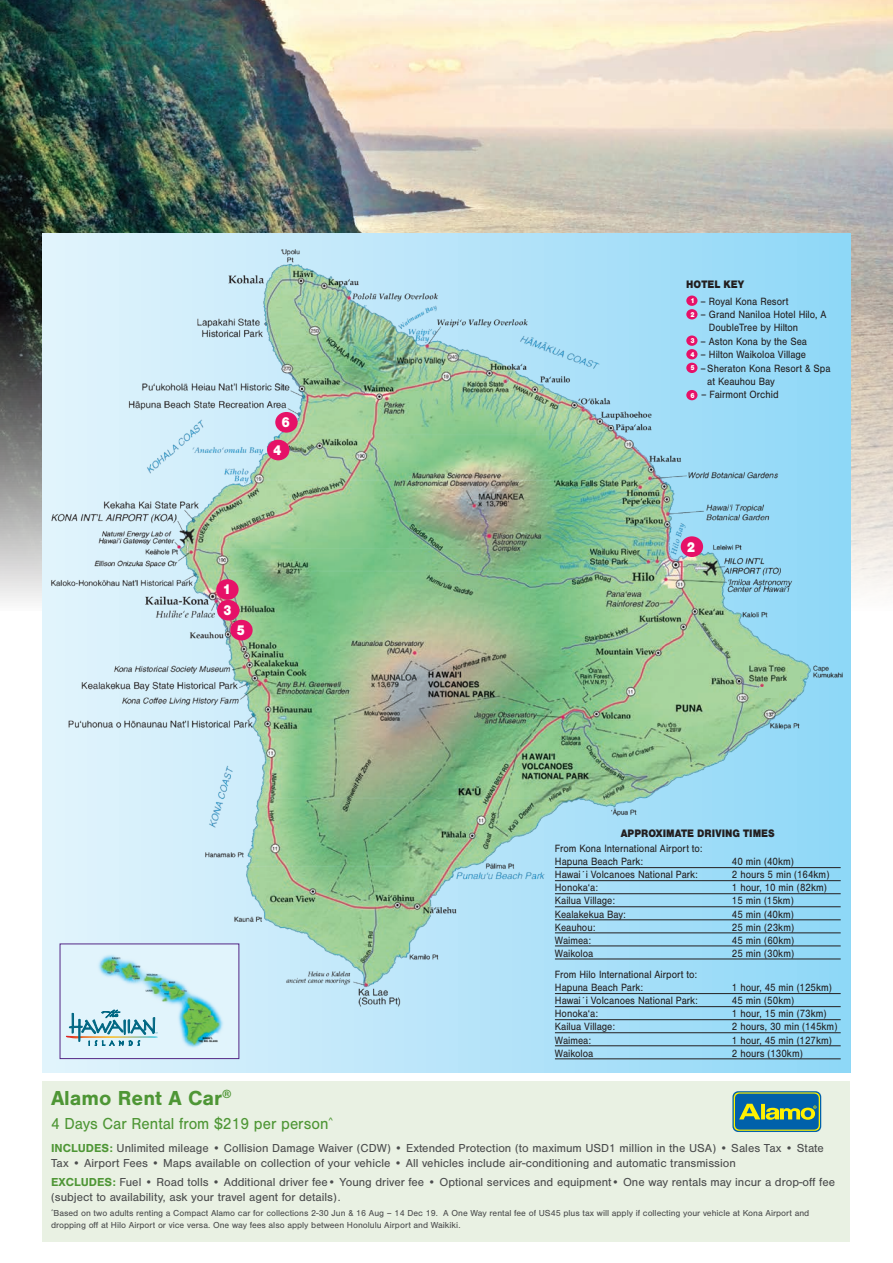
<style>
.page{position:relative;width:893px;height:1263px;background:#fff}
.page>*{position:absolute;margin:0;border:0;box-sizing:border-box;transform-origin:0 0}
.t1{font:700 21px "Nimbus San";color:#4e9635}
.t2{font:16.5px "Nimbus San";color:#4e9635;scale:.95 1}
.t3{font:900 14.55px "Nimbus San";color:#fff;scale:.9 1}
.t4{font:12px/15px "Nimbus San";color:#4b4c4d}
.t5{font:900 11.25px "Nimbus San";color:#231f20;scale:.9 1}
.t6{font:10.95px/13px "Nimbus San";color:#231f20;scale:.9 1}
.t7{font:9px/11.2px "Nimbus San";color:#4b4c4d}
.t8{font:900 7.35px "Nimbus San";color:#fff;scale:.9 1}
.s1{font-weight:700;color:#4e9635}
</style>
<div class="page">
<img style="left:0;top:0;width:893px;height:610px">
<img style="left:43px;top:233px;width:807px;height:839px">
<hr style="left:555px;top:867px;width:286px;height:1px;background:#231f20">
<hr style="left:555px;top:880px;width:286px;height:1px;background:#231f20">
<hr style="left:555px;top:893px;width:286px;height:1px;background:#231f20">
<hr style="left:555px;top:906px;width:286px;height:1px;background:#231f20">
<hr style="left:555px;top:919px;width:286px;height:1px;background:#231f20">
<hr style="left:555px;top:933px;width:286px;height:1px;background:#231f20">
<hr style="left:555px;top:946px;width:286px;height:1px;background:#231f20">
<hr style="left:555px;top:959px;width:286px;height:1px;background:#231f20">
<hr style="left:555px;top:993px;width:286px;height:1px;background:#231f20">
<hr style="left:555px;top:1006px;width:286px;height:1px;background:#231f20">
<hr style="left:555px;top:1019px;width:286px;height:1px;background:#231f20">
<hr style="left:555px;top:1032px;width:286px;height:1px;background:#231f20">
<hr style="left:555px;top:1045px;width:286px;height:1px;background:#231f20">
<hr style="left:555px;top:1058px;width:286px;height:1px;background:#231f20">
<div style="left:43px;top:1081px;width:807px;height:160px;background:#e9f1e3"></div>
<svg style="left:732px;top:1091px;width:89px;height:41px"></svg>
<svg style="left:734px;top:1092px;width:86px;height:39px;background:#42867e"></svg>
<div style="left:216px;top:579px;width:23px;height:21px;background:#e61168;border-radius:50%"></div>
<div style="left:681px;top:536px;width:22px;height:21px;background:#e61168;border-radius:50%"></div>
<div style="left:217px;top:600px;width:22px;height:20px;background:#e61168;border-radius:50%"></div>
<div style="left:267px;top:440px;width:22px;height:20px;background:#e61168;border-radius:50%"></div>
<div style="left:275px;top:412px;width:23px;height:21px;background:#e61168;border-radius:50%"></div>
<div style="left:686px;top:296px;width:11px;height:10px;background:#e61168;border-radius:50%"></div>
<div style="left:686px;top:309px;width:11px;height:10px;background:#e61168;border-radius:50%"></div>
<div style="left:686px;top:335px;width:11px;height:11px;background:#e61168;border-radius:50%"></div>
<div style="left:686px;top:349px;width:11px;height:10px;background:#e61168;border-radius:50%"></div>
<div style="left:686px;top:363px;width:11px;height:10px;background:#e61168;border-radius:50%"></div>
<div style="left:60px;top:944px;width:179px;height:114px;background:#e1f4fc"></div>
<img style="left:98px;top:955px;width:125px;height:93px">
<div style="left:60px;top:944px;width:179px;height:115px;border:1px solid #542685"></div>
<svg style="left:66px;top:1010px;width:92px;height:38px"></svg>
<div style="left:230px;top:620px;width:23px;height:20px;background:#e61168;border-radius:50%"></div>
<div style="left:686px;top:390px;width:11px;height:10px;background:#e61168;border-radius:50%"></div>
<div style="left:764px;top:683px;width:18px;height:9px;background:#a4d39e"></div>
<div style="left:761px;top:688px;width:18px;height:9px;background:#a4d39e"></div>
<div style="left:759px;top:687px;width:18px;height:10px;background:#a4d39e"></div>
<div style="left:780px;top:681px;width:17px;height:10px;background:#a4d39e"></div>
<div style="left:788px;top:666px;width:18px;height:10px;background:#a4d39e"></div>
<svg style="left:784px;top:671px;width:24px;height:20px"></svg>
<h3 class="t3" style="left:281px;top:414px;width:11px">6</h3>
<h3 class="t3" style="left:273px;top:442px;width:11px">4</h3>
<h3 class="t3" style="left:222px;top:581px;width:11px">1</h3>
<h3 class="t3" style="left:223px;top:602px;width:11px">3</h3>
<h3 class="t3" style="left:236px;top:622px;width:11px">5</h3>
<p class="t5" style="left:686px;top:277px;width:66px">HOTEL KEY</p>
<p class="t6" style="left:690px;top:295px;width:110px"><sup>1</sup> – Royal Kona Resort</p>
<p class="t6" style="left:690px;top:308px;width:153px"><sup>2</sup> – Grand Naniloa Hotel Hilo, A</p>
<p class="t6" style="left:709px;top:321px;width:101px">DoubleTree by Hilton</p>
<p class="t6" style="left:690px;top:335px;width:131px"><sup>3</sup> – Aston Kona by the Sea</p>
<p class="t6" style="left:690px;top:348px;width:130px"><sup>4</sup> – Hilton Waikoloa Village</p>
<p class="t6" style="left:690px;top:362px;width:157px"><sup>5</sup> –Sheraton Kona Resort &amp; Spa</p>
<p class="t6" style="left:707px;top:375px;width:77px">at Keauhou Bay</p>
<p class="t6" style="left:701px;top:388px;width:88px">– Fairmont Orchid</p>
<p class="t8" style="left:690px;top:391px;width:6px">6</p>
<h3 class="t3" style="left:687px;top:538px;width:11px">2</h3>
<p class="t5" style="left:621px;top:827px;width:173px">APPROXIMATE DRIVING TIMES</p>
<p class="t6" style="left:555px;top:842px;width:166px">From Kona International Airport to:<br>Hapuna Beach Park:</p>
<p class="t6" style="left:732px;top:855px;width:70px">40 min (40km)</p>
<p class="t6" style="left:555px;top:868px;width:160px">Hawai´i Volcanoes National Park:</p>
<p class="t6" style="left:732px;top:868px;width:110px">2 hours 5 min (164km)</p>
<p class="t6" style="left:555px;top:881px;width:49px">Honoka‘a:</p>
<p class="t6" style="left:732px;top:881px;width:107px">1 hour, 10 min (82km)</p>
<p class="t6" style="left:555px;top:894px;width:68px">Kailua Village:</p>
<p class="t6" style="left:732px;top:894px;width:70px">15 min (15km)</p>
<p class="t6" style="left:555px;top:907px;width:80px">Kealakekua Bay:</p>
<p class="t6" style="left:732px;top:907px;width:70px">45 min (40km)</p>
<p class="t6" style="left:555px;top:921px;width:47px">Keauhou:</p>
<p class="t6" style="left:732px;top:921px;width:71px">25 min (23km)</p>
<p class="t6" style="left:555px;top:934px;width:42px">Waimea:</p>
<p class="t6" style="left:732px;top:934px;width:71px">45 min (60km)</p>
<p class="t6" style="left:555px;top:947px;width:44px">Waikoloa</p>
<p class="t6" style="left:732px;top:947px;width:71px">25 min (30km)</p>
<p class="t6" style="left:555px;top:968px;width:160px">From Hilo International Airport to:<br>Hapuna Beach Park:</p>
<p class="t6" style="left:732px;top:981px;width:113px">1 hour, 45 min (125km)</p>
<p class="t6" style="left:555px;top:994px;width:160px">Hawai´i Volcanoes National Park:</p>
<p class="t6" style="left:732px;top:994px;width:71px">45 min (50km)</p>
<p class="t6" style="left:555px;top:1007px;width:49px">Honoka‘a:</p>
<p class="t6" style="left:732px;top:1007px;width:107px">1 hour, 15 min (73km)</p>
<p class="t6" style="left:555px;top:1020px;width:68px">Kailua Village:</p>
<p class="t6" style="left:732px;top:1020px;width:119px">2 hours, 30 min (145km)</p>
<p class="t6" style="left:555px;top:1033px;width:42px">Waimea:</p>
<p class="t6" style="left:732px;top:1033px;width:113px">1 hour, 45 min (127km)</p>
<p class="t6" style="left:555px;top:1046px;width:44px">Waikoloa</p>
<p class="t6" style="left:732px;top:1046px;width:80px">2 hours (130km)</p>
<h1 class="t1" style="left:51px;top:1086px;width:182px">Alamo Rent A Car<sup>®</sup></h1>
<h2 class="t2" style="left:51px;top:1115px;width:298px">4 Days Car Rental from $219 per person<sup>^</sup></h2>
<p class="t4" style="left:51px;top:1140px;width:774px"><span class="s1">INCLUDES:</span> Unlimited mileage • Collision Damage Waiver (CDW) • Extended Protection (to maximum USD1 million in the USA) • Sales Tax • State<br>Tax • Airport Fees • Maps available on collection of your vehicle • All vehicles include air-conditioning and automatic transmission</p>
<p class="t4" style="left:51px;top:1174px;width:785px"><span class="s1">EXCLUDES:</span> Fuel • Road tolls • Additional driver fee• Young driver fee • Optional services and equipment• One way rentals may incur a drop-off fee (subject to availability, ask your travel agent for details).</p>
<p class="t7" style="left:51px;top:1208px;width:760px"><sup>^</sup>Based on two adults renting a Compact Alamo car for collections 2-30 Jun &amp; 16 Aug – 14 Dec 19. A One Way rental fee of US45 plus tax will apply if collecting your vehicle at Kona Airport and dropping off at Hilo Airport or vice versa. One way fees also apply between Honolulu Airport and Waikiki.</p>
</div>
